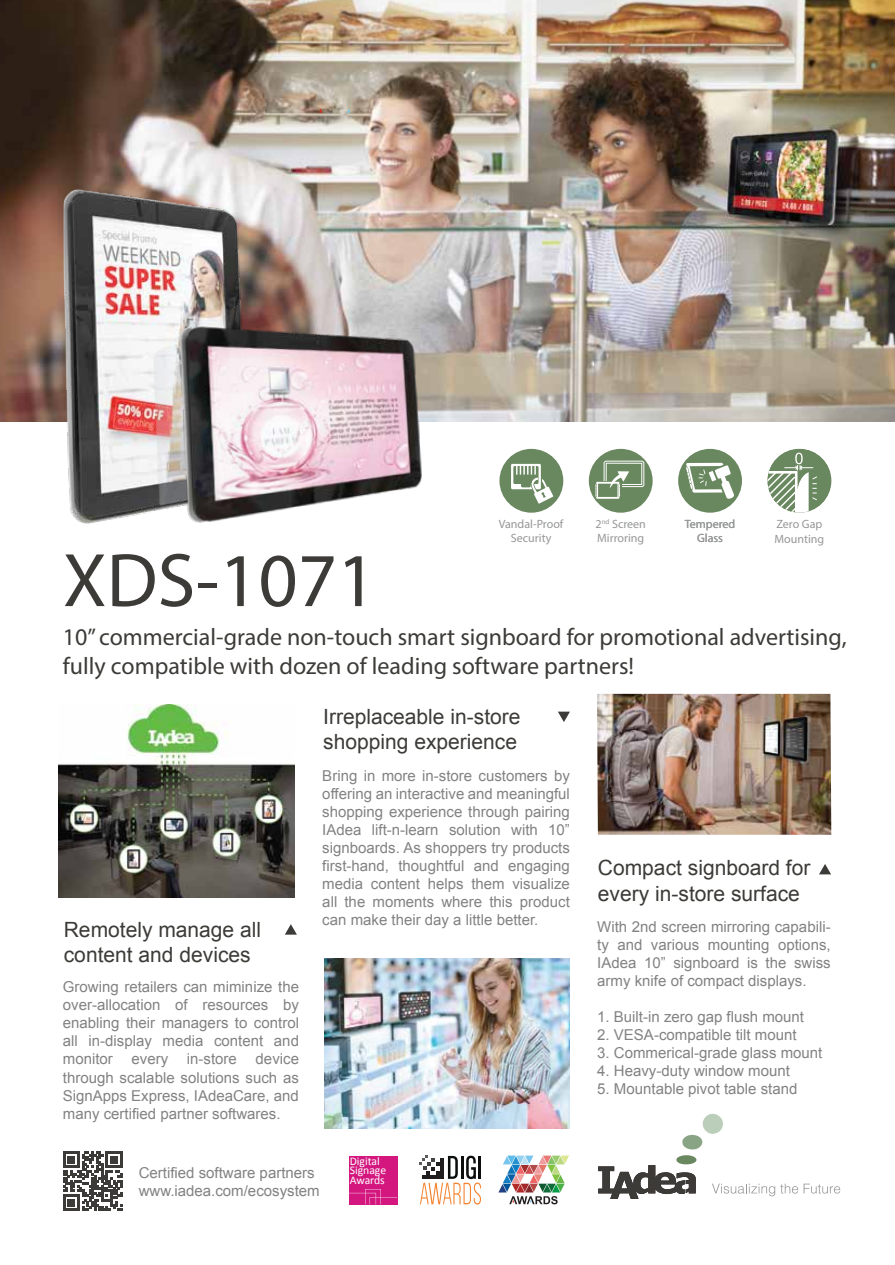
<style>
.page{position:relative;width:895px;height:1265px;background:#fff}
.page>*{position:absolute;margin:0;border:0;box-sizing:border-box;transform-origin:0 0}
.t1{font:76.5px "Myriad Pro";color:#3c3b38}
.t2{font:24px/28.8px "Myriad Pro";color:#3c3b38}
.t3{font:21px/25.2px "Arial";color:#3c3b38}
.t4{font:15px/18px "Arial";color:#818281;text-align:justify}
.t5{font:12px/14.4px "Myriad Pro";color:#969798;text-align:center}
.t6{font:11.7px/9.4px "Calibri";color:#fff}
</style>
<div class="page">
<img style="left:0;top:0;width:894px;height:421px">
<img style="left:63px;top:187px;width:186px;height:337px">
<img style="left:152px;top:334px;width:25px;height:172px">
<img style="left:177px;top:318px;width:249px;height:206px">
<img style="left:324px;top:958px;width:246px;height:170px">
<img style="left:59px;top:704px;width:236px;height:193px">
<img style="left:597px;top:693px;width:234px;height:141px">
<svg style="left:319px;top:108px;width:3px;height:5px"></svg>
<svg style="left:347px;top:108px;width:3px;height:5px"></svg>
<div style="left:349px;top:1155px;width:48px;height:49px;background:#d3177f"></div>
<svg style="left:349px;top:1189px;width:48px;height:15px"></svg>
<svg style="left:419px;top:1155px;width:62px;height:49px"></svg>
<svg style="left:498px;top:1155px;width:71px;height:49px"></svg>
<svg style="left:598px;top:1113px;width:242px;height:85px"></svg>
<svg style="left:63px;top:1151px;width:59px;height:59px"></svg>
<div style="left:499px;top:449px;width:64px;height:63px;background:#6a885f;border-radius:50%"></div>
<svg style="left:511px;top:464px;width:42px;height:39px"></svg>
<svg style="left:285px;top:924px;width:12px;height:10px"></svg>
<svg style="left:558px;top:711px;width:12px;height:11px"></svg>
<div style="left:678px;top:449px;width:63px;height:63px;background:#6a885f;border-radius:50%"></div>
<svg style="left:686px;top:463px;width:48px;height:36px"></svg>
<div style="left:767px;top:449px;width:64px;height:63px;background:#6a885f;border-radius:50%"></div>
<svg style="left:767px;top:452px;width:51px;height:60px"></svg>
<div style="left:588px;top:449px;width:64px;height:63px;background:#6a885f;border-radius:50%"></div>
<div style="left:603px;top:460px;width:41px;height:27px;border:1px solid #fff;border-radius:2px"></div>
<div style="left:605px;top:463px;width:37px;height:22px;border:1px solid #fff"></div>
<svg style="left:595px;top:471px;width:34px;height:28px"></svg>
<svg style="left:819px;top:864px;width:12px;height:10px"></svg>
<h1 class="t1" style="left:63px;top:533px;width:315px">XDS-1071</h1>
<p class="t5" style="left:499px;top:516px;width:66px">Vandal-Proof<br>Security</p>
<p class="t5" style="left:595px;top:516px;width:52px;text-align:left">2<sup>nd</sup> Screen<br>Mirroring</p>
<p class="t5" style="left:684px;top:516px;width:52px">Tempered<br>Glass</p>
<p class="t5" style="left:774px;top:517px;width:51px;text-align:left">Zero Gap<br>Mounting</p>
<h2 class="t2" style="left:63px;top:622px;width:785px">10” commercial-grade non-touch smart signboard for promotional advertising, fully compatible with dozen of leading software partners!</h2>
<h3 class="t3" style="left:64px;top:917px;width:199px">Remotely manage all content and devices</h3>
<p class="t4" style="left:63px;top:978px;width:237px">Growing retailers can miminize the over-allocation of resources by enabling their managers to control all in-display media content and monitor every in-store device through scalable solutions such as SignApps Express, IAdeaCare, and many certified partner softwares.</p>
<h3 class="t3" style="left:323px;top:704px;width:199px">Irreplaceable in-store shopping experience</h3>
<p class="t4" style="left:322px;top:767px;width:249px">Bring in more in-store customers by offering an interactive and meaningful shopping experience through pairing IAdea lift-n-learn solution with 10” signboards. As shoppers try products first-hand, thoughtful and engaging media content helps them visualize all the moments where this product can make their day a little better.</p>
<p class="t4" style="left:139px;top:1163px;width:182px">Certified software partners www.iadea.com/ecosystem</p>
<p class="t6" style="left:349px;top:1155px;width:38px">Digital<br>Signage<br>Awards</p>
<h3 class="t3" style="left:598px;top:855px;width:214px">Compact signboard for every in-store surface</h3>
<p class="t4" style="left:597px;top:918px;width:235px">With 2nd screen mirroring capabili&shy;ty and various mounting options, IAdea 10” signboard is the swiss army knife of compact displays.</p>
<p class="t4" style="left:597px;top:1008px;width:208px">1. Built-in zero gap flush mount</p>
<p class="t4" style="left:597px;top:1026px;width:201px">2. VESA-compatible tilt mount</p>
<p class="t4" style="left:597px;top:1044px;width:227px">3. Commerical-grade glass mount</p>
<p class="t4" style="left:597px;top:1062px;width:194px">4. Heavy-duty window mount</p>
<p class="t4" style="left:597px;top:1080px;width:202px">5. Mountable pivot table stand</p>
</div>
